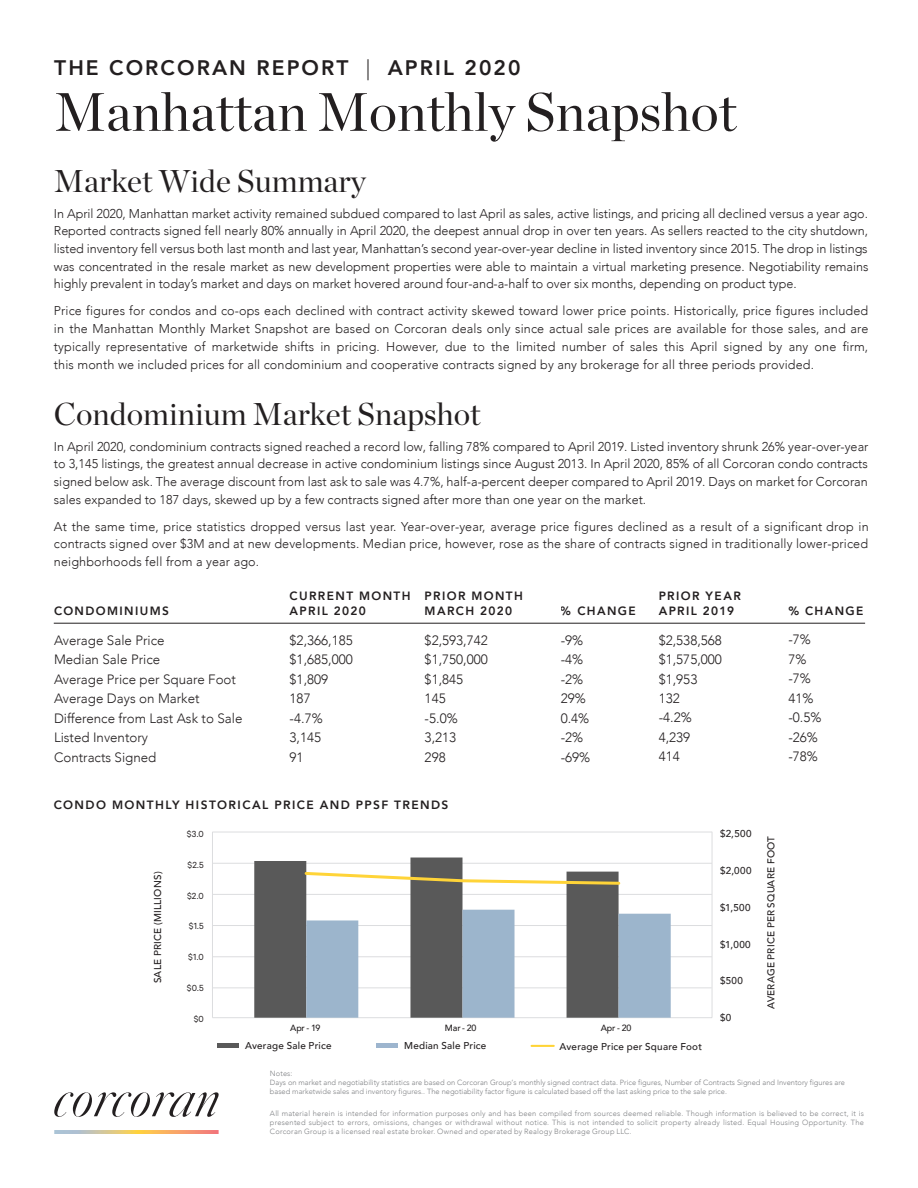
<style>
.page{position:relative;width:918px;height:1188px;background:#fff}
.page>*{position:absolute;margin:0;border:0;box-sizing:border-box;transform-origin:0 0}
.t1{font:54px "Chronicle Display";color:#231f20}
.t2{font:31.5px "Chronicle Display";color:#231f20}
.t3{font:800 21px "Avenir";letter-spacing:.1em;color:#231f20}
.t4{font:300 13.5px "Avenir";color:#231f20}
.t5{font:300 12.75px/17.7px "Avenir";letter-spacing:.005em;color:#231f20;text-align:justify}
.t6{font:800 12px "Avenir";letter-spacing:.12em;color:#231f20}
.t7{font:500 9.9px "Avenir";letter-spacing:.025em;color:#231f20}
.t8{font:9.9px "Calibre";color:#231f20}
.t9{font:500 9px "Avenir";letter-spacing:-.015em;color:#231f20}
.t10{font:300 7.5px/9px "Avenir";color:#808285}
.s1{font-weight:300}
</style>
<div class="page">
<svg style="left:54px;top:1130px;width:165px;height:4px"></svg>
<svg style="left:54px;top:1092px;width:165px;height:25px"></svg>
<hr style="left:54px;top:623px;width:811px;height:1px;background:#231f20">
<svg style="left:212px;top:831px;width:500px;height:161px"></svg>
<hr style="left:212px;top:863px;width:500px;height:1px;background:#dcdddf">
<hr style="left:212px;top:894px;width:500px;height:1px;background:#dcdddf">
<hr style="left:212px;top:925px;width:500px;height:1px;background:#dcdddf">
<hr style="left:212px;top:956px;width:500px;height:1px;background:#dcdddf">
<hr style="left:712px;top:832px;width:1px;height:186px;background:#dcdddf">
<hr style="left:212px;top:1017px;width:500px;height:1px;background:#dcdddf">
<div style="left:217px;top:1043px;width:22px;height:5px;background:#595959"></div>
<div style="left:376px;top:1043px;width:22px;height:5px;background:#9db5ce"></div>
<hr style="left:532px;top:1045px;width:22px;height:2px;background:#ffd436">
<hr style="left:212px;top:988px;width:500px;height:1px;background:#dcdddf">
<hr style="left:212px;top:981px;width:1px;height:37px;background:#dcdddf">
<svg style="left:254px;top:858px;width:365px;height:160px;fill:#595959"></svg>
<svg style="left:306px;top:910px;width:365px;height:108px"></svg>
<svg style="left:303px;top:870px;width:319px;height:16px"></svg>
<p class="t3" style="left:54px;top:52px;width:468px">THE CORCORAN REPORT <span class="s1">|</span> APRIL 2020</p>
<p class="t1" style="left:54px;top:71px;width:684px">Manhattan Monthly Snapshot</p>
<p class="t2" style="left:54px;top:157px;width:314px">Market Wide Summary</p>
<p class="t5" style="left:54px;top:204px;width:816px">In April 2020, Manhattan market activity remained subdued compared to last April as sales, active listings, and pricing all declined versus a year ago.<br>Reported contracts signed fell nearly 80% annually in April 2020, the deepest annual drop in over ten years. As sellers reacted to the city shutdown, listed inventory fell versus both last month and last year, Manhattan’s second year-over-year decline in listed inventory since 2015. The drop in listings was concentrated in the resale market as new development properties were able to maintain a virtual marketing presence. Negotiability remains highly prevalent in today’s market and days on market hovered around four-and-a-half to over six months, depending on product type.</p>
<p class="t5" style="left:54px;top:302px;width:816px">Price figures for condos and co-ops each declined with contract activity skewed toward lower price points. Historically, price figures included in the Manhattan Monthly Market Snapshot are based on Corcoran deals only since actual sale prices are available for those sales, and are typically representative of marketwide shifts in pricing. However, due to the limited number of sales this April signed by any one firm, this month we included prices for all condominium and cooperative contracts signed by any brokerage for all three periods provided.</p>
<p class="t2" style="left:54px;top:390px;width:428px">Condominium Market Snapshot</p>
<p class="t5" style="left:54px;top:437px;width:816px">In April 2020, condominium contracts signed reached a record low, falling 78% compared to April 2019. Listed inventory shrunk 26% year-over-year to 3,145 listings, the greatest annual decrease in active condominium listings since August 2013. In April 2020, 85% of all Corcoran condo contracts signed below ask. The average discount from last ask to sale was 4.7%, half-a-percent deeper compared to April 2019. Days on market for Corcoran sales expanded to 187 days, skewed up by a few contracts signed after more than one year on the market.</p>
<p class="t5" style="left:54px;top:517px;width:816px">At the same time, price statistics dropped versus last year. Year-over-year, average price figures declined as a result of a significant drop in contracts signed over $3M and at new developments. Median price, however, rose as the share of contracts signed in traditionally lower-priced neighborhoods fell from a year ago.</p>
<p class="t6" style="left:290px;top:587px;width:122px">CURRENT MONTH</p>
<p class="t6" style="left:290px;top:602px;width:78px">APRIL 2020</p>
<p class="t6" style="left:425px;top:587px;width:100px">PRIOR MONTH</p>
<p class="t6" style="left:425px;top:602px;width:89px">MARCH 2020</p>
<p class="t6" style="left:561px;top:602px;width:77px">% CHANGE</p>
<p class="t6" style="left:659px;top:587px;width:84px">PRIOR YEAR</p>
<p class="t6" style="left:659px;top:602px;width:77px">APRIL 2019</p>
<p class="t6" style="left:788px;top:602px;width:77px">% CHANGE</p>
<p class="t6" style="left:54px;top:602px;width:117px">CONDOMINIUMS</p>
<p class="t4" style="left:54px;top:632px;width:112px">Average Sale Price</p>
<p class="t4" style="left:54px;top:651px;width:108px">Median Sale Price</p>
<p class="t4" style="left:54px;top:671px;width:184px">Average Price per Square Foot</p>
<p class="t4" style="left:54px;top:690px;width:147px">Average Days on Market</p>
<p class="t4" style="left:54px;top:710px;width:190px">Difference from Last Ask to Sale</p>
<p class="t4" style="left:54px;top:729px;width:96px">Listed Inventory</p>
<p class="t4" style="left:54px;top:749px;width:104px">Contracts Signed</p>
<p class="t4" style="left:659px;top:632px;width:65px">$2,538,568</p>
<p class="t4" style="left:659px;top:651px;width:65px">$1,575,000</p>
<p class="t4" style="left:659px;top:671px;width:40px">$1,953</p>
<p class="t4" style="left:659px;top:690px;width:23px">132</p>
<p class="t4" style="left:659px;top:710px;width:35px">-4.2%</p>
<p class="t4" style="left:659px;top:729px;width:33px">4,239</p>
<p class="t4" style="left:659px;top:749px;width:23px">414</p>
<p class="t4" style="left:425px;top:632px;width:65px">$2,593,742</p>
<p class="t4" style="left:425px;top:651px;width:65px">$1,750,000</p>
<p class="t4" style="left:425px;top:671px;width:40px">$1,845</p>
<p class="t4" style="left:425px;top:690px;width:23px">145</p>
<p class="t4" style="left:425px;top:710px;width:35px">-5.0%</p>
<p class="t4" style="left:425px;top:729px;width:33px">3,213</p>
<p class="t4" style="left:425px;top:749px;width:23px">298</p>
<p class="t4" style="left:290px;top:632px;width:65px">$2,366,185</p>
<p class="t4" style="left:290px;top:651px;width:65px">$1,685,000</p>
<p class="t4" style="left:290px;top:671px;width:40px">$1,809</p>
<p class="t4" style="left:290px;top:690px;width:23px">187</p>
<p class="t4" style="left:290px;top:710px;width:35px">-4.7%</p>
<p class="t4" style="left:290px;top:729px;width:33px">3,145</p>
<p class="t4" style="left:290px;top:749px;width:16px">91</p>
<p class="t4" style="left:788px;top:632px;width:24px">-7%</p>
<p class="t4" style="left:788px;top:651px;width:20px">7%</p>
<p class="t4" style="left:788px;top:671px;width:24px">-7%</p>
<p class="t4" style="left:788px;top:690px;width:27px">41%</p>
<p class="t4" style="left:788px;top:710px;width:35px">-0.5%</p>
<p class="t4" style="left:788px;top:729px;width:31px">-26%</p>
<p class="t4" style="left:788px;top:749px;width:31px">-78%</p>
<p class="t4" style="left:561px;top:632px;width:24px">-9%</p>
<p class="t4" style="left:561px;top:651px;width:24px">-4%</p>
<p class="t4" style="left:561px;top:671px;width:24px">-2%</p>
<p class="t4" style="left:561px;top:690px;width:27px">29%</p>
<p class="t4" style="left:561px;top:710px;width:30px">0.4%</p>
<p class="t4" style="left:561px;top:729px;width:24px">-2%</p>
<p class="t4" style="left:561px;top:749px;width:31px">-69%</p>
<p class="t6" style="left:54px;top:795px;width:396px">CONDO MONTHLY HISTORICAL PRICE AND PPSF TRENDS</p>
<p class="t7" style="left:149px;top:983px;width:113px;rotate:-90deg">SALE PRICE (MILLIONS)</p>
<p class="t8" style="left:187px;top:828px;width:18px">$3.0</p>
<p class="t8" style="left:187px;top:859px;width:18px">$2.5</p>
<p class="t8" style="left:187px;top:890px;width:18px">$2.0</p>
<p class="t8" style="left:189px;top:921px;width:17px">$1.5</p>
<p class="t8" style="left:188px;top:951px;width:17px">$1.0</p>
<p class="t8" style="left:187px;top:982px;width:18px">$0.5</p>
<p class="t8" style="left:194px;top:1013px;width:12px">$0</p>
<p class="t9" style="left:290px;top:1020px;width:32px">Apr - 19</p>
<p class="t9" style="left:445px;top:1020px;width:33px">Mar - 20</p>
<p class="t9" style="left:601px;top:1020px;width:32px">Apr - 20</p>
<p class="t7" style="left:245px;top:1037px;width:88px">Average Sale Price</p>
<p class="t7" style="left:404px;top:1037px;width:84px">Median Sale Price</p>
<p class="t7" style="left:560px;top:1038px;width:144px">Average Price per Square Foot</p>
<p class="t7" style="left:720px;top:825px;width:33px">$2,500</p>
<p class="t7" style="left:720px;top:862px;width:33px">$2,000</p>
<p class="t7" style="left:720px;top:899px;width:32px">$1,500</p>
<p class="t7" style="left:720px;top:936px;width:32px">$1,000</p>
<p class="t7" style="left:720px;top:972px;width:24px">$500</p>
<p class="t7" style="left:720px;top:1009px;width:13px">$0</p>
<p class="t7" style="left:762px;top:1009px;width:175px;rotate:-90deg">AVERAGE PRICE PER SQUARE FOOT</p>
<p class="t10" style="left:270px;top:1069px;width:577px">Notes:<br>Days on market and negotiability statistics are based on Corcoran Group’s monthly signed contract data. Price figures, Number of Contracts Signed and Inventory figures are based marketwide sales and inventory figures.. The negotiability factor figure is calculated based off the last asking price to the sale price.</p>
<p class="t10" style="left:270px;top:1109px;width:596px;text-align:justify">All material herein is intended for information purposes only and has been compiled from sources deemed reliable. Though information is believed to be correct, it is presented subject to errors, omissions, changes or withdrawal without notice. This is not intended to solicit property already listed. Equal Housing Opportunity. The Corcoran Group is a licensed real estate broker. Owned and operated by Realogy Brokerage Group LLC.</p>
</div>
